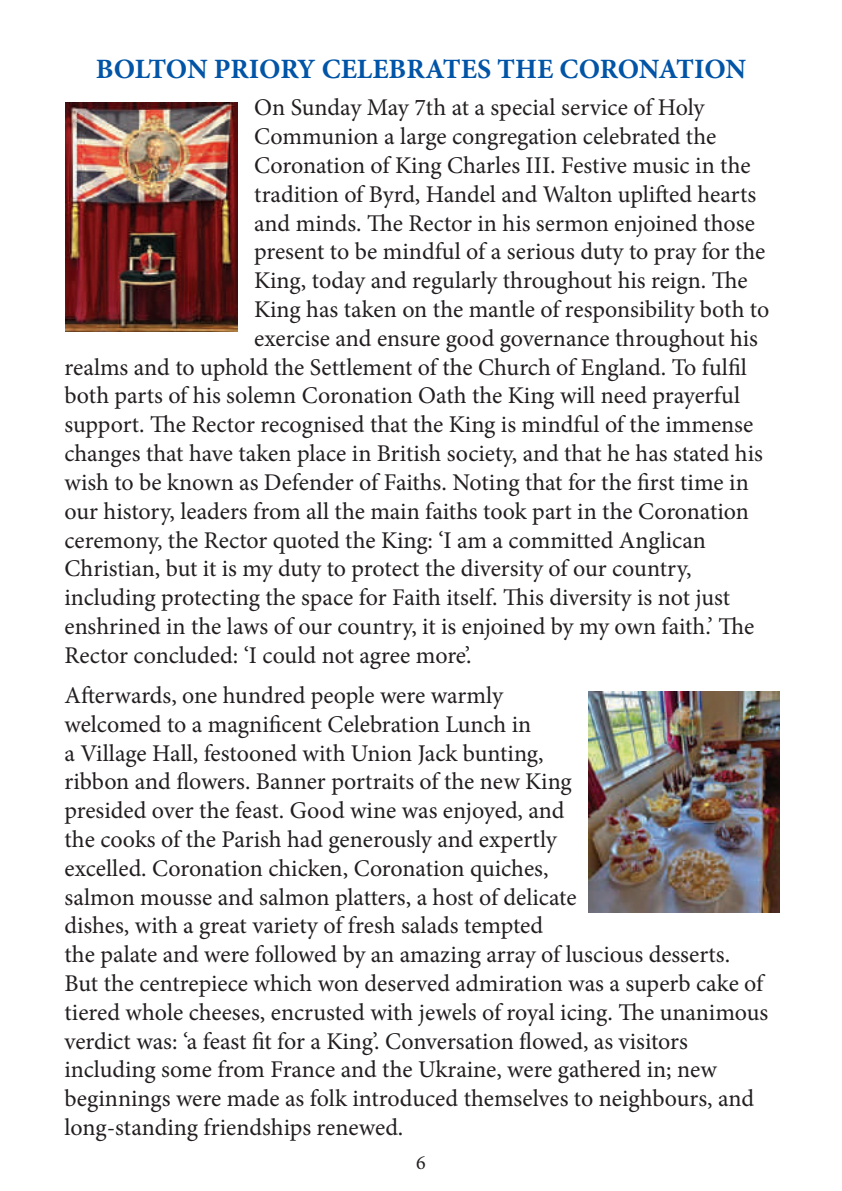
<style>
.page{position:relative;width:842px;height:1191px;background:#fff}
.page>*{position:absolute;margin:0;border:0;box-sizing:border-box;transform-origin:0 0}
.t1{font:700 28px "Minion Pro";letter-spacing:-.01em;color:#0154a6}
.t2{font:24px/28.8px "Minion Pro";letter-spacing:-.005em;color:#231f20}
.t3{font:20px "Minion Pro";color:#231f20}
</style>
<div class="page">
<img style="left:66px;top:102px;width:171px;height:229px">
<img style="left:588px;top:692px;width:191px;height:220px">
<p class="t1" style="left:96px;top:49px;width:652px">BOLTON PRIORY CELEBRATES THE CORONATION</p>
<p class="t2" style="left:254px;top:93px;width:452px">On Sunday May 7th at a special service of Holy</p>
<p class="t2" style="left:254px;top:122px;width:464px">Communion a large congregation celebrated the</p>
<p class="t2" style="left:254px;top:151px;width:498px">Coronation of King Charles III. Festive music in the</p>
<p class="t2" style="left:254px;top:180px;width:503px">tradition of Byrd, Handel and Walton uplifted hearts</p>
<p class="t2" style="left:254px;top:209px;width:502px">and minds. The Rector in his sermon enjoined those</p>
<p class="t2" style="left:254px;top:237px;width:513px">present to be mindful of a serious duty to pray for the</p>
<p class="t2" style="left:254px;top:266px;width:495px">King, today and regularly throughout his reign. The</p>
<p class="t2" style="left:254px;top:295px;width:517px">King has taken on the mantle of responsibility both to</p>
<p class="t2" style="left:254px;top:324px;width:505px">exercise and ensure good governance throughout his</p>
<p class="t2" style="left:64px;top:353px;width:684px">realms and to uphold the Settlement of the Church of England. To fulfil</p>
<p class="t2" style="left:64px;top:381px;width:677px">both parts of his solemn Coronation Oath the King will need prayerful</p>
<p class="t2" style="left:64px;top:410px;width:690px">support. The Rector recognised that the King is mindful of the immense</p>
<p class="t2" style="left:64px;top:439px;width:700px">changes that have taken place in British society, and that he has stated his</p>
<p class="t2" style="left:64px;top:468px;width:686px">wish to be known as Defender of Faiths. Noting that for the first time in</p>
<p class="t2" style="left:64px;top:497px;width:686px">our history, leaders from all the main faiths took part in the Coronation</p>
<p class="t2" style="left:64px;top:525px;width:643px">ceremony, the Rector quoted the King: ‘I am a committed Anglican</p>
<p class="t2" style="left:64px;top:554px;width:628px">Christian, but it is my duty to protect the diversity of our country,</p>
<p class="t2" style="left:64px;top:583px;width:667px">including protecting the space for Faith itself. This diversity is not just</p>
<p class="t2" style="left:64px;top:612px;width:691px">enshrined in the laws of our country, it is enjoined by my own faith.’ The</p>
<p class="t2" style="left:64px;top:641px;width:409px">Rector concluded: ‘I could not agree more’.</p>
<p class="t2" style="left:64px;top:681px;width:705px">Afterwards, one hundred people were warmly<br>welcomed to a magnificent Celebration Lunch in<br>a Village Hall, festooned with Union Jack bunting,<br>ribbon and flowers. Banner portraits of the new King<br>presided over the feast. Good wine was enjoyed, and<br>the cooks of the Parish had generously and expertly<br>excelled. Coronation chicken, Coronation quiches,<br>salmon mousse and salmon platters, a host of delicate<br>dishes, with a great variety of fresh salads tempted<br>the palate and were followed by an amazing array of luscious desserts.<br>But the centrepiece which won deserved admiration was a superb cake of tiered whole cheeses, encrusted with jewels of royal icing. The unanimous verdict was: ‘a feast fit for a King’. Conversation flowed, as visitors including some from France and the Ukraine, were gathered in; new beginnings were made as folk introduced themselves to neighbours, and long-standing friendships renewed.</p>
<p class="t3" style="left:416px;top:1148px;width:11px">6</p>
</div>
